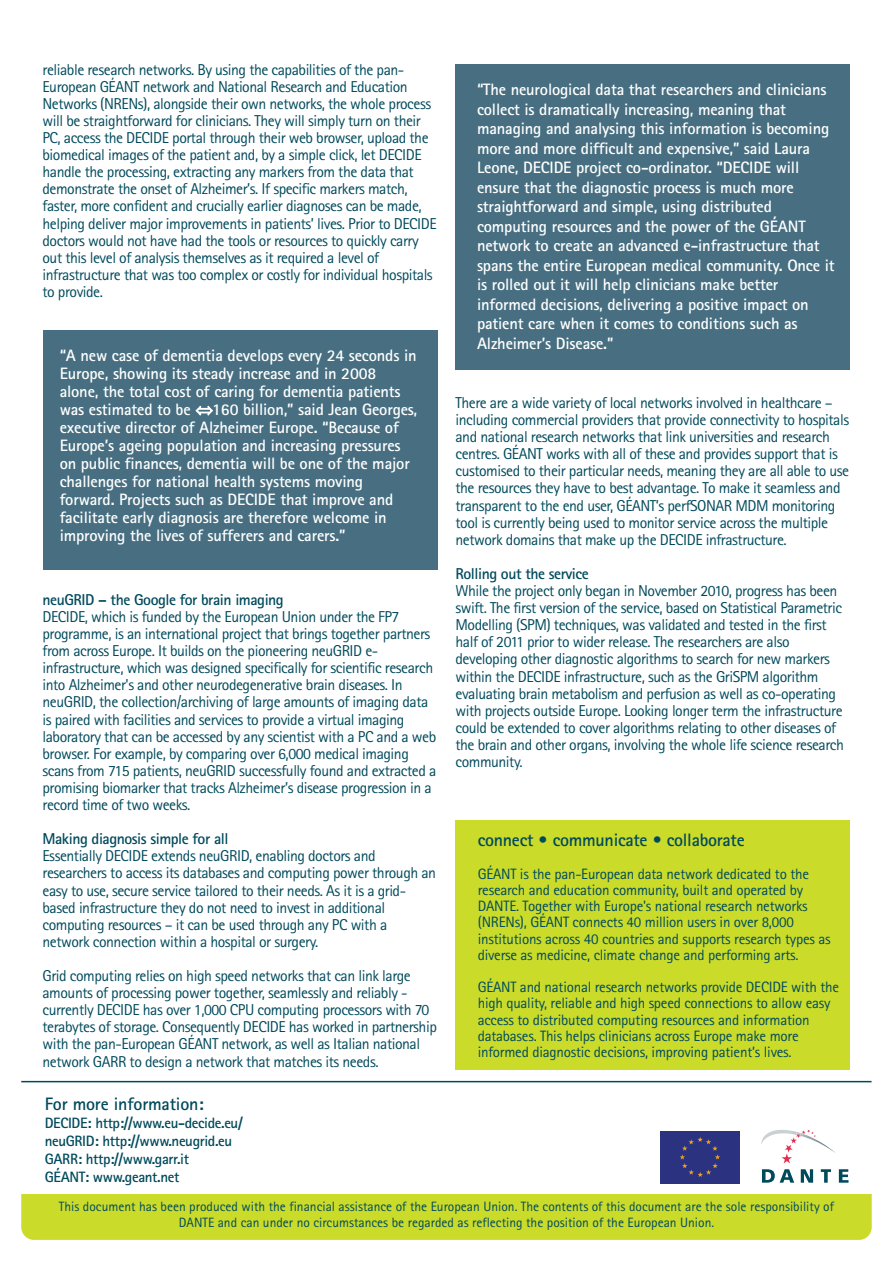
<style>
.page{position:relative;width:893px;height:1263px;background:#fff}
.page>*{position:absolute;margin:0;border:0;box-sizing:border-box;transform-origin:0 0}
.t1{font:700 18px "Rotis Sans Serif";letter-spacing:-.015em;color:#004a5c}
.t2{font:700 16.5px/19.5px "Rotis Sans Serif";letter-spacing:-.01em;color:#fff}
.t3{font:15.75px/17.1px "Rotis Sans Serif";letter-spacing:-.03em;color:#004a5c}
.t4{font:700 15.75px "Rotis Sans Serif";letter-spacing:-.03em;color:#004a5c}
.t5{font:15px/16.2px "Rotis Sans Serif";letter-spacing:-.015em;color:#004a5c}
.t6{font:700 15px/18px "Rotis Sans Serif";letter-spacing:-.025em;color:#004a5c}
.t7{font:13.5px/16.2px "Rotis Sans Serif";color:#004a5c;text-align:center}
</style>
<div class="page">
<div style="left:21px;top:1176px;width:851px;height:64px;background:#cadb2a;border-radius:13px"></div>
<div style="left:21px;top:1106px;width:851px;height:87px;background:#fff"></div>
<svg style="left:762px;top:1169px;width:32px;height:14px"></svg>
<svg style="left:801px;top:1169px;width:12px;height:14px"></svg>
<svg style="left:821px;top:1169px;width:10px;height:14px"></svg>
<svg style="left:839px;top:1169px;width:9px;height:14px"></svg>
<svg style="left:761px;top:1129px;width:74px;height:34px"></svg>
<div style="left:660px;top:1131px;width:80px;height:53px;background:#2b3381"></div>
<svg style="left:680px;top:1137px;width:40px;height:40px"></svg>
<div style="left:43px;top:331px;width:394px;height:239px;background:#476f81"></div>
<div style="left:455px;top:64px;width:395px;height:305px;background:#476f81"></div>
<div style="left:455px;top:820px;width:395px;height:250px;background:#cadb2a"></div>
<hr style="left:21px;top:1081px;width:851px;height:1px;background:#004a5c">
<p class="t3" style="left:43px;top:62px;width:396px">reliable research networks. By using the capabilities of the pan-European GÉANT network and National Research and Education Networks (NRENs), alongside their own networks, the whole process will be straightforward for clinicians. They will simply turn on their PC, access the DECIDE portal through their web browser, upload the biomedical images of the patient and, by a simple click, let DECIDE handle the processing, extracting any markers from the data that demonstrate the onset of Alzheimer’s. If specific markers match, faster, more confident and crucially earlier diagnoses can be made, helping deliver major improvements in patients’ lives. Prior to DECIDE doctors would not have had the tools or resources to quickly carry out this level of analysis themselves as it required a level of infrastructure that was too complex or costly for individual hospitals to provide.</p>
<p class="t2" style="left:60px;top:348px;width:359px;line-height:18px">“A new case of dementia develops every 24 seconds in Europe, showing its steady increase and in 2008 alone, the total cost of caring for dementia patients was estimated to be ⇔160 billion,” said Jean Georges, executive director of Alzheimer Europe. “Because of Europe’s ageing population and increasing pressures on public finances, dementia will be one of the major challenges for national health systems moving forward. Projects such as DECIDE that improve and facilitate early diagnosis are therefore welcome in improving the lives of sufferers and carers.”</p>
<p class="t4" style="left:43px;top:594px;width:243px">neuGRID – the Google for brain imaging</p>
<p class="t3" style="left:43px;top:610px;width:395px">DECIDE, which is funded by the European Union under the FP7 programme, is an international project that brings together partners from across Europe. It builds on the pioneering neuGRID e&shy;infrastructure, which was designed specifically for scientific research into Alzheimer's and other neurodegenerative brain diseases. In neuGRID, the collection/archiving of large amounts of imaging data is paired with facilities and services to provide a virtual imaging laboratory that can be accessed by any scientist with a PC and a web browser. For example, by comparing over 6,000 medical imaging scans from 715 patients, neuGRID successfully found and extracted a promising biomarker that tracks Alzheimer’s disease progression in a record time of two weeks.</p>
<p class="t4" style="left:43px;top:833px;width:187px">Making diagnosis simple for all</p>
<p class="t3" style="left:43px;top:849px;width:395px">Essentially DECIDE extends neuGRID, enabling doctors and researchers to access its databases and computing power through an easy to use, secure service tailored to their needs. As it is a grid&shy;based infrastructure they do not need to invest in additional computing resources – it can be used through any PC with a network connection within a hospital or surgery.</p>
<p class="t3" style="left:43px;top:969px;width:396px">Grid computing relies on high speed networks that can link large amounts of processing power together, seamlessly and reliably - currently DECIDE has over 1,000 CPU computing processors with 70 terabytes of storage. Consequently DECIDE has worked in partnership with the pan-European GÉANT network, as well as Italian national network GARR to design a network that matches its needs.</p>
<p class="t2" style="left:477px;top:82px;width:359px">“The neurological data that researchers and clinicians collect is dramatically increasing, meaning that managing and analysing this information is becoming more and more difficult and expensive,” said Laura Leone, DECIDE project co-ordinator. “DECIDE will ensure that the diagnostic process is much more straightforward and simple, using distributed computing resources and the power of the GÉANT network to create an advanced e-infrastructure that spans the entire European medical community. Once it is rolled out it will help clinicians make better informed decisions, delivering a positive impact on patient care when it comes to conditions such as Alzheimer’s Disease.”</p>
<p class="t3" style="left:455px;top:396px;width:395px">There are a wide variety of local networks involved in healthcare – including commercial providers that provide connectivity to hospitals and national research networks that link universities and research centres. GÉANT works with all of these and provides support that is customised to their particular needs, meaning they are all able to use the resources they have to best advantage. To make it seamless and transparent to the end user, GÉANT’s perfSONAR MDM monitoring tool is currently being used to monitor service across the multiple network domains that make up the DECIDE infrastructure.</p>
<p class="t4" style="left:455px;top:568px;width:135px">Rolling out the service</p>
<p class="t3" style="left:455px;top:584px;width:390px">While the project only began in November 2010, progress has been swift. The first version of the service, based on Statistical Parametric Modelling (SPM) techniques, was validated and tested in the first half of 2011 prior to wider release. The researchers are also developing other diagnostic algorithms to search for new markers within the DECIDE infrastructure, such as the GriSPM algorithm evaluating brain metabolism and perfusion as well as co-operating with projects outside Europe. Looking longer term the infrastructure could be extended to cover algorithms relating to other diseases of the brain and other organs, involving the whole life science research community.</p>
<p class="t1" style="left:478px;top:834px;width:268px">connect • communicate • collaborate</p>
<p class="t5" style="left:478px;top:867px;width:354px">GÉANT is the pan-European data network dedicated to the research and education community, built and operated by DANTE. Together with Europe's national research networks (NRENs), GÉANT connects 40 million users in over 8,000 institutions across 40 countries and supports research types as diverse as medicine, climate change and performing arts.</p>
<p class="t5" style="left:478px;top:980px;width:363px">GÉANT and national research networks provide DECIDE with the high quality, reliable and high speed connections to allow easy access to distributed computing resources and information databases. This helps clinicians across Europe make more informed diagnostic decisions, improving patient’s lives.</p>
<p class="t1" style="left:45px;top:1098px;width:160px">For more information:</p>
<p class="t6" style="left:45px;top:1116px;width:199px">DECIDE: http://www.eu-decide.eu/ neuGRID: http://www.neugrid.eu<br>GARR: http://www.garr.it<br>GÉANT: www.geant.net</p>
<p class="t7" style="left:59px;top:1199px;width:776px">This document has been produced with the financial assistance of the European Union. The contents of this document are the sole responsibility of<br>DANTE and can under no circumstances be regarded as reflecting the position of the European Union.</p>
</div>
